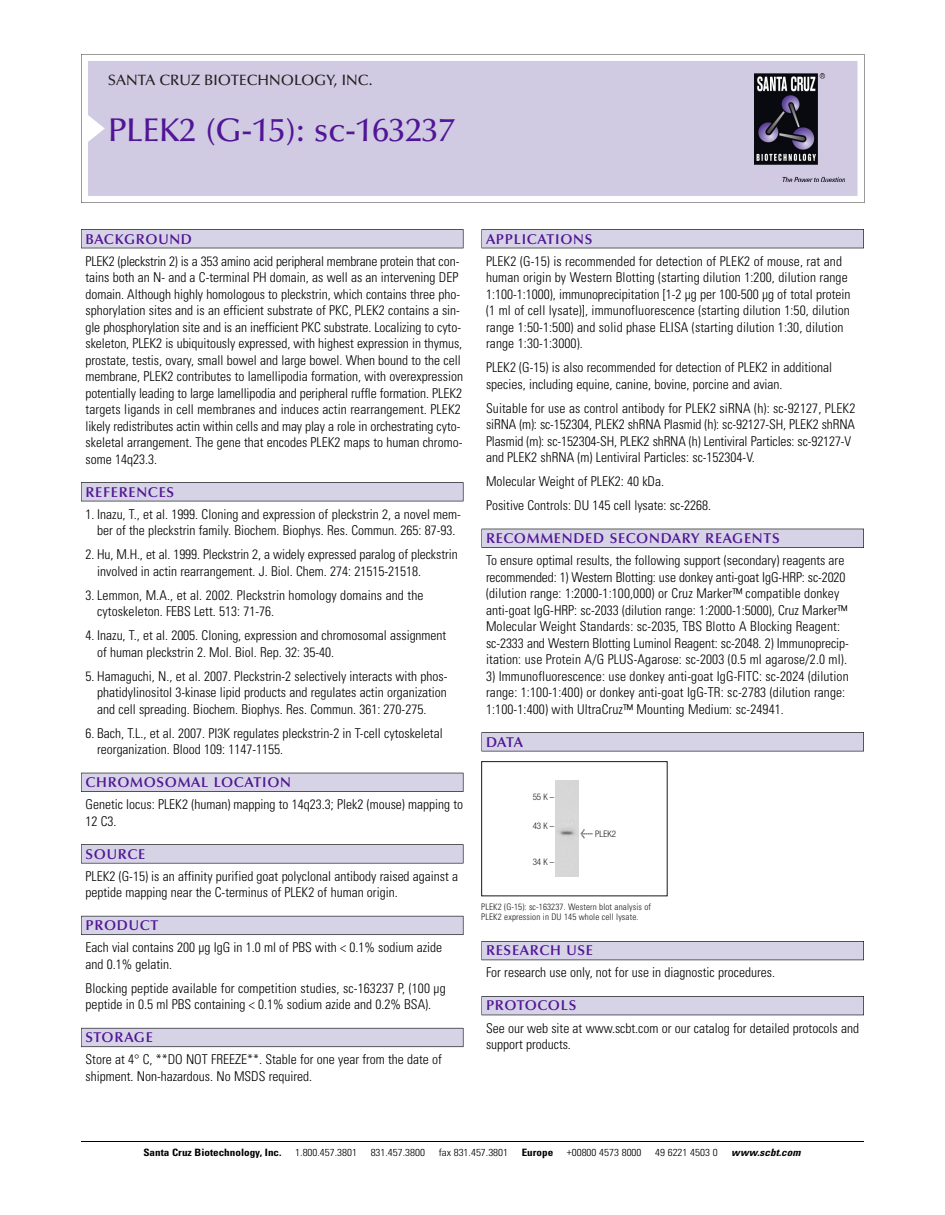
<style>
.page{position:relative;width:945px;height:1215px;background:#fff}
.page>*{position:absolute;margin:0;border:0;box-sizing:border-box;transform-origin:0 0}
.t1{font:500 33px "Optima";color:#511695}
.t2{font:500 15px "Optima";color:#231f20}
.t3{font:600 14.25px "Optima";letter-spacing:.05em;color:#511695}
.t4{font:300 condensed 13.5px/16.5px "Univers";color:#000}
.t5{font:300 condensed 10.2px "Univers";color:#000;scale:1.1 1}
.t6{font:700 condensed 10.2px "Univers";color:#000;scale:1.1 1}
.t7{font:italic 700 condensed 10.2px "Univers";letter-spacing:.005em;color:#000;scale:1.1 1}
.t8{font:9px/10.5px "Univers Condensed Light+CEZPKP";letter-spacing:.015em;color:#191919}
.t9{font:9px "Helvetica Neue Light Cond+PNUUYN";color:#191919}
.s1{font-family:"Meta Plus Book Roman+OFGQLR";font-size:10.5px}
</style>
<div class="page">
<svg style="left:81px;top:54px;width:783px;height:149px"></svg>
<div style="left:88px;top:61px;width:769px;height:135px;background:#d1cae3"></div>
<img style="left:755px;top:74px;width:90px;height:108px">
<div style="left:81px;top:229px;width:382px;height:19px;background:#525156"></div>
<div style="left:81px;top:230px;width:382px;height:18px;background:#d7d3e7"></div>
<div style="left:81px;top:482px;width:382px;height:19px;background:#525155"></div>
<div style="left:81px;top:483px;width:382px;height:18px;background:#d7d3e7"></div>
<div style="left:81px;top:773px;width:382px;height:19px;background:#525158"></div>
<div style="left:81px;top:773px;width:382px;height:18px;background:#d7d3e7"></div>
<div style="left:81px;top:844px;width:382px;height:19px;background:#575759"></div>
<div style="left:81px;top:845px;width:382px;height:18px;background:#d7d3e7"></div>
<div style="left:81px;top:916px;width:382px;height:19px;background:#5b5a62"></div>
<div style="left:81px;top:916px;width:382px;height:18px;background:#d7d3e7"></div>
<div style="left:81px;top:1028px;width:382px;height:19px;background:#66646e"></div>
<div style="left:81px;top:1028px;width:382px;height:18px;background:#d7d3e7"></div>
<div style="left:482px;top:229px;width:382px;height:19px;background:#525156"></div>
<div style="left:482px;top:230px;width:381px;height:18px;background:#d7d3e7"></div>
<div style="left:482px;top:529px;width:382px;height:19px;background:#515055"></div>
<div style="left:482px;top:529px;width:381px;height:18px;background:#d7d3e7"></div>
<div style="left:482px;top:732px;width:382px;height:19px;background:#545357"></div>
<div style="left:482px;top:733px;width:381px;height:18px;background:#d7d3e7"></div>
<div style="left:482px;top:941px;width:382px;height:19px;background:#535259"></div>
<div style="left:482px;top:942px;width:381px;height:18px;background:#d7d3e7"></div>
<div style="left:482px;top:996px;width:382px;height:19px;background:#525158"></div>
<div style="left:482px;top:997px;width:381px;height:18px;background:#d7d3e7"></div>
<hr style="left:81px;top:1141px;width:783px;height:1px;background:#000">
<div style="left:481px;top:761px;width:187px;height:135px;border:1px solid #191919"></div>
<div style="left:555px;top:781px;width:23px;height:95px;background:#d7d7d7"></div>
<p class="t2" style="left:108px;top:74px;width:266px">SANTA CRUZ BIOTECHNOLOGY, INC.</p>
<h1 class="t1" style="left:108px;top:117px;width:348px">PLEK2 (G-15): sc-163237</h1>
<p class="t3" style="left:86px;top:233px;width:108px">BACKGROUND</p>
<p class="t4" style="left:86px;top:254px;width:379px">PLEK2 (pleckstrin 2) is a 353 amino acid peripheral membrane protein that con&shy;tains both an N- and a C-terminal PH domain, as well as an intervening DEP domain. Although highly homologous to pleckstrin, which contains three pho&shy;sphorylation sites and is an efficient substrate of PKC, PLEK2 contains a sin&shy;gle phosphorylation site and is an inefficient PKC substrate. Localizing to cyto&shy;skeleton, PLEK2 is ubiquitously expressed, with highest expression in thymus, prostate, testis, ovary, small bowel and large bowel. When bound to the cell membrane, PLEK2 contributes to lamellipodia formation, with overexpression potentially leading to large lamellipodia and peripheral ruffle formation. PLEK2 targets ligands in cell membranes and induces actin rearrangement. PLEK2 likely redistributes actin within cells and may play a role in orchestrating cyto&shy;skeletal arrangement. The gene that encodes PLEK2 maps to human chromo&shy;some 14q23.3.</p>
<p class="t3" style="left:86px;top:486px;width:90px">REFERENCES</p>
<p class="t4" style="left:86px;top:507px;width:377px;text-align:center">1. Inazu, T., et al. 1999. Cloning and expression of pleckstrin 2, a novel mem&shy;ber of the pleckstrin family. Biochem. Biophys. Res. Commun. 265: 87-93.</p>
<p class="t4" style="left:97px;top:547px;width:362px;text-indent:-12px">2. Hu, M.H., et al. 1999. Pleckstrin 2, a widely expressed paralog of pleckstrin involved in actin rearrangement. J. Biol. Chem. 274: 21515-21518.</p>
<p class="t4" style="left:97px;top:588px;width:328px;text-indent:-12px">3. Lemmon, M.A., et al. 2002. Pleckstrin homology domains and the cytoskeleton. FEBS Lett. 513: 71-76.</p>
<p class="t4" style="left:97px;top:628px;width:351px;text-indent:-12px">4. Inazu, T., et al. 2005. Cloning, expression and chromosomal assignment of human pleckstrin 2. Mol. Biol. Rep. 32: 35-40.</p>
<p class="t4" style="left:97px;top:669px;width:352px;text-align:justify;text-indent:-12px">5. Hamaguchi, N., et al. 2007. Pleckstrin-2 selectively interacts with phos&shy;phatidylinositol 3-kinase lipid products and regulates actin organization and cell spreading. Biochem. Biophys. Res. Commun. 361: 270-275.</p>
<p class="t4" style="left:97px;top:726px;width:347px;text-indent:-12px">6. Bach, T.L., et al. 2007. PI3K regulates pleckstrin-2 in T-cell cytoskeletal reorganization. Blood 109: 1147-1155.</p>
<p class="t3" style="left:86px;top:777px;width:207px">CHROMOSOMAL LOCATION</p>
<p class="t4" style="left:86px;top:797px;width:379px">Genetic locus: PLEK2 (human) mapping to 14q23.3; Plek2 (mouse) mapping to<br>12 C3.</p>
<p class="t3" style="left:86px;top:848px;width:61px">SOURCE</p>
<p class="t4" style="left:86px;top:869px;width:374px">PLEK2 (G-15) is an affinity purified goat polyclonal antibody raised against a peptide mapping near the C-terminus of PLEK2 of human origin.</p>
<p class="t3" style="left:86px;top:920px;width:74px">PRODUCT</p>
<p class="t4" style="left:86px;top:940px;width:358px">Each vial contains 200 µg IgG in 1.0 ml of PBS with &lt; 0.1% sodium azide and 0.1% gelatin.</p>
<p class="t4" style="left:86px;top:981px;width:362px">Blocking peptide available for competition studies, sc-163237 P, (100 µg peptide in 0.5 ml PBS containing &lt; 0.1% sodium azide and 0.2% BSA).</p>
<p class="t3" style="left:86px;top:1032px;width:69px">STORAGE</p>
<p class="t4" style="left:86px;top:1052px;width:358px">Store at 4° C, **DO NOT FREEZE**. Stable for one year from the date of shipment. Non-hazardous. No MSDS required.</p>
<p class="t3" style="left:486px;top:233px;width:108px">APPLICATIONS</p>
<p class="t4" style="left:486px;top:254px;width:366px">PLEK2 (G-15) is recommended for detection of PLEK2 of mouse, rat and human origin by Western Blotting (starting dilution 1:200, dilution range 1:100-1:1000), immunoprecipitation [1-2 µg per 100-500 µg of total protein (1 ml of cell lysate)], immunofluorescence (starting dilution 1:50, dilution range 1:50-1:500) and solid phase ELISA (starting dilution 1:30, dilution range 1:30-1:3000).</p>
<p class="t4" style="left:486px;top:360px;width:348px">PLEK2 (G-15) is also recommended for detection of PLEK2 in additional species, including equine, canine, bovine, porcine and avian.</p>
<p class="t4" style="left:486px;top:401px;width:371px">Suitable for use as control antibody for PLEK2 siRNA (h): sc-92127, PLEK2 siRNA (m): sc-152304, PLEK2 shRNA Plasmid (h): sc-92127-SH, PLEK2 shRNA Plasmid (m): sc-152304-SH, PLEK2 shRNA (h) Lentiviral Particles: sc-92127-V and PLEK2 shRNA (m) Lentiviral Particles: sc-152304-V.</p>
<p class="t4" style="left:486px;top:470px;width:227px;line-height:24px">Molecular Weight of PLEK2: 40 kDa.<br>Positive Controls: DU 145 cell lysate: sc-2268.</p>
<p class="t3" style="left:486px;top:533px;width:295px">RECOMMENDED SECONDARY REAGENTS</p>
<p class="t4" style="left:486px;top:553px;width:364px">To ensure optimal results, the following support (secondary) reagents are recommended: 1) Western Blotting: use donkey anti-goat IgG-HRP: sc-2020 (dilution range: 1:2000-1:100,000) or Cruz Marker™ compatible donkey anti-goat IgG-HRP: sc-2033 (dilution range: 1:2000-1:5000), Cruz Marker™ Molecular Weight Standards: sc-2035, TBS Blotto A Blocking Reagent: sc-2333 and Western Blotting Luminol Reagent: sc-2048. 2) Immunoprecip&shy;itation: use Protein A/G PLUS-Agarose: sc-2003 (0.5 ml agarose/2.0 ml).</p>
<p class="t4" style="left:486px;top:669px;width:364px">3) Immunofluorescence: use donkey anti-goat IgG-FITC: sc-2024 (dilution range: 1:100-1:400) or donkey anti-goat IgG-TR: sc-2783 (dilution range:<br>1:100-1:400) with UltraCruz™ Mounting Medium: sc-24941.</p>
<p class="t3" style="left:486px;top:736px;width:39px">DATA</p>
<p class="t9" style="left:533px;top:794px;width:23px">55K–</p>
<p class="t9" style="left:533px;top:822px;width:23px">43K–</p>
<p class="t9" style="left:533px;top:858px;width:23px">34K–</p>
<p class="t9" style="left:581px;top:831px;width:37px"><span class="s1">&lt;</span> PLEK2</p>
<p class="t8" style="left:481px;top:902px;width:171px">PLEK2 (G-15): sc-163237. Western blot analysis of<br>PLEK2 expression in DU 145 whole cell lysate.</p>
<p class="t3" style="left:486px;top:945px;width:109px">RESEARCH USE</p>
<p class="t4" style="left:486px;top:966px;width:290px">For research use only, not for use in diagnostic procedures.</p>
<p class="t3" style="left:486px;top:1000px;width:92px">PROTOCOLS</p>
<p class="t4" style="left:486px;top:1021px;width:375px">See our web site at www.scbt.com or our catalog for detailed protocols and support products.</p>
<p class="t6" style="left:143px;top:1148px;width:127px">Santa Cruz Biotechnology, Inc.</p>
<p class="t5" style="left:295px;top:1148px;width:58px">1.800.457.3801</p>
<p class="t5" style="left:371px;top:1148px;width:51px">831.457.3800</p>
<p class="t5" style="left:439px;top:1148px;width:65px">fax 831.457.3801</p>
<p class="t6" style="left:522px;top:1148px;width:30px">Europe</p>
<p class="t5" style="left:567px;top:1148px;width:69px">+00800 4573 8000</p>
<p class="t5" style="left:655px;top:1148px;width:58px">49 6221 4503 0</p>
<p class="t7" style="left:731px;top:1148px;width:64px">www.scbt.com</p>
</div>
